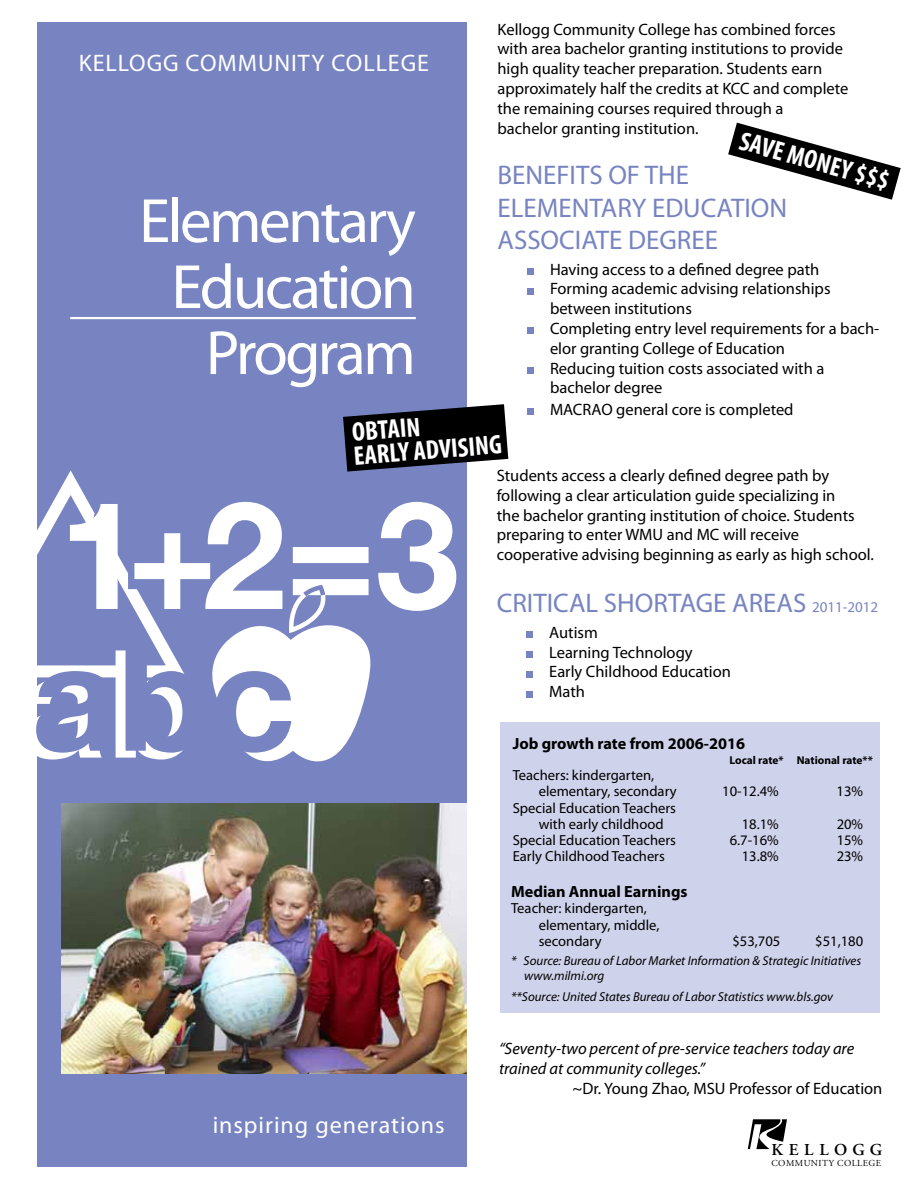
<style>
.page{position:relative;width:918px;height:1188px;background:#fff}
.page>*{position:absolute;margin:0;border:0;box-sizing:border-box;transform-origin:0 0}
.t1{font:700 150px "Helvetica Neue";color:#fff}
.t2{font:700 150px "Helvetica Neue";color:#7784c1}
.t3{font:63px/66px "Myriad Pro";letter-spacing:-.04em;color:#fff;text-align:right}
.t4{font:27px/32.4px "Myriad Pro";color:#7784c1}
.t5{font:700 condensed 27px/24.3px "Myriad Pro";color:#fff}
.t6{font:24px "Myriad Pro";letter-spacing:.04em;color:#fff}
.t7{font:600 16.65px "Adobe Garamond Pro";letter-spacing:.34em;color:#000}
.t8{font:16.5px/19.8px "Myriad Pro";color:#000}
.t9{font:italic 16.5px/19.8px "Myriad Pro";color:#000}
.t10{font:700 16.2px "Myriad Pro";color:#000}
.t11{font:14.55px/16.2px "Myriad Pro";color:#000}
.t12{font:italic 13.05px/14.5px "Myriad Pro";color:#000}
.t13{font:700 11.4px "Myriad Pro";color:#000}
.t14{font:9.15px "Adobe Garamond Pro";letter-spacing:.05em;color:#000}
.s1{font-size:15px}
</style>
<div class="page">
<div style="left:38px;top:22px;width:429px;height:1145px;background:#7784c1"></div>
<hr style="left:70px;top:317px;width:346px;height:2px;background:#fff">
<svg style="left:37px;top:466px;width:149px;height:217px"></svg>
<svg style="left:212px;top:585px;width:159px;height:177px"></svg>
<div style="left:528px;top:268px;width:6px;height:7px;background:#7784c1"></div>
<svg style="left:528px;top:288px;width:6px;height:6px"></svg>
<svg style="left:528px;top:328px;width:6px;height:6px"></svg>
<div style="left:528px;top:367px;width:6px;height:7px;background:#7784c1"></div>
<svg style="left:528px;top:409px;width:6px;height:6px"></svg>
<div style="left:527px;top:631px;width:6px;height:7px;background:#7784c1"></div>
<div style="left:527px;top:651px;width:6px;height:7px;background:#7784c1"></div>
<svg style="left:527px;top:671px;width:6px;height:6px"></svg>
<svg style="left:527px;top:691px;width:6px;height:6px"></svg>
<div style="left:501px;top:723px;width:379px;height:290px;background:#ced2ea"></div>
<img style="left:62px;top:803px;width:405px;height:270px">
<svg style="left:748px;top:1119px;width:39px;height:30px"></svg>
<svg style="left:728px;top:123px;width:173px;height:77px"></svg>
<svg style="left:343px;top:404px;width:165px;height:68px"></svg>
<p class="t8" style="left:498px;top:19px;width:352px">Kellogg Community College has combined forces with area bachelor granting institutions to provide high quality teacher preparation. Students earn approximately half the credits at KCC and complete the remaining courses required through a<br>bachelor granting institution.</p>
<h3 class="t4" style="left:498px;top:159px;width:291px">BENEFITS OF THE<br>ELEMENTARY EDUCATION<br>ASSOCIATE DEGREE</h3>
<p class="t8" style="left:550px;top:259px;width:331px">Having access to a defined degree path Forming academic advising relationships between institutions<br>Completing entry level requirements for a bach&shy;elor granting College of Education<br>Reducing tuition costs associated with a bachelor degree</p>
<p class="t8" style="left:550px;top:399px;width:245px">MACRAO general core is completed</p>
<h3 class="t6" style="left:79px;top:48px;width:352px">KELLOGG COMMUNITY COLLEGE</h3>
<h3 class="t5" style="left:743px;top:128px;width:156px;rotate:15deg">SAVE MONEY $$$</h3>
<h2 class="t3" style="left:139px;top:187px;width:278px">Elementary<br>Education<br>Program</h2>
<h3 class="t5" style="left:351px;top:420px;width:150px;rotate:-5deg">OBTAIN<br>EARLY ADVISING</h3>
<h1 class="t1" style="left:59px;top:463px;width:402px">1+2=3</h1>
<h1 class="t2" style="left:31px;top:604px;width:265px">abc</h1>
<h3 class="t6" style="left:213px;top:1110px;width:233px">inspiring generations</h3>
<p class="t8" style="left:497px;top:465px;width:379px">Students access a clearly defined degree path by following a clear articulation guide specializing in<br>the bachelor granting institution of choice. Students preparing to enter WMU and MC will receive cooperative advising beginning as early as high school.</p>
<h3 class="t4" style="left:497px;top:587px;width:383px">CRITICAL SHORTAGE AREAS <span class="s1">2011-2012</span></h3>
<p class="t8" style="left:549px;top:622px;width:183px">Autism<br>Learning Technology<br>Early Childhood Education<br>Math</p>
<p class="t10" style="left:513px;top:733px;width:234px">Job growth rate from 2006-2016</p>
<p class="t13" style="left:729px;top:753px;width:145px">Local rate* National rate**</p>
<p class="t11" style="left:539px;top:767px;width:140px;text-indent:-26px">Teachers: kindergarten, elementary, secondary</p>
<p class="t11" style="left:722px;top:783px;width:58px">10-12.4%</p>
<p class="t11" style="left:837px;top:783px;width:28px">13%</p>
<p class="t11" style="left:539px;top:799px;width:139px;text-indent:-26px">Special Education Teachers with early childhood</p>
<p class="t11" style="left:742px;top:816px;width:39px">18.1%</p>
<p class="t11" style="left:837px;top:816px;width:28px">20%</p>
<p class="t11" style="left:513px;top:832px;width:165px">Special Education Teachers</p>
<p class="t11" style="left:730px;top:832px;width:51px">6.7-16%</p>
<p class="t11" style="left:837px;top:832px;width:28px">15%</p>
<p class="t11" style="left:513px;top:848px;width:154px">Early Childhood Teachers</p>
<p class="t11" style="left:742px;top:848px;width:39px">13.8%</p>
<p class="t11" style="left:837px;top:848px;width:28px">23%</p>
<p class="t10" style="left:511px;top:881px;width:178px">Median Annual Earnings</p>
<p class="t11" style="left:539px;top:900px;width:122px;text-indent:-28px">Teacher: kindergarten, elementary, middle, secondary</p>
<p class="t11" style="left:732px;top:933px;width:49px">$53,705</p>
<p class="t11" style="left:815px;top:933px;width:49px">$51,180</p>
<p class="t12" style="left:524px;top:953px;width:339px;text-indent:-13px">* Source: Bureau of Labor Market Information &amp; Strategic Initiatives www.milmi.org</p>
<p class="t12" style="left:511px;top:989px;width:324px">**Source: United States Bureau of Labor Statistics www.bls.gov</p>
<p class="t9" style="left:499px;top:1039px;width:357px">“Seventy-two percent of pre-service teachers today are trained at community colleges.”</p>
<p class="t8" style="left:573px;top:1078px;width:311px">~Dr. Young Zhao, MSU Professor of Education</p>
<p class="t7" style="left:772px;top:1140px;width:112px">KELLOGG</p>
<p class="t14" style="left:772px;top:1157px;width:111px">COMMUNITY COLLEGE</p>
</div>
